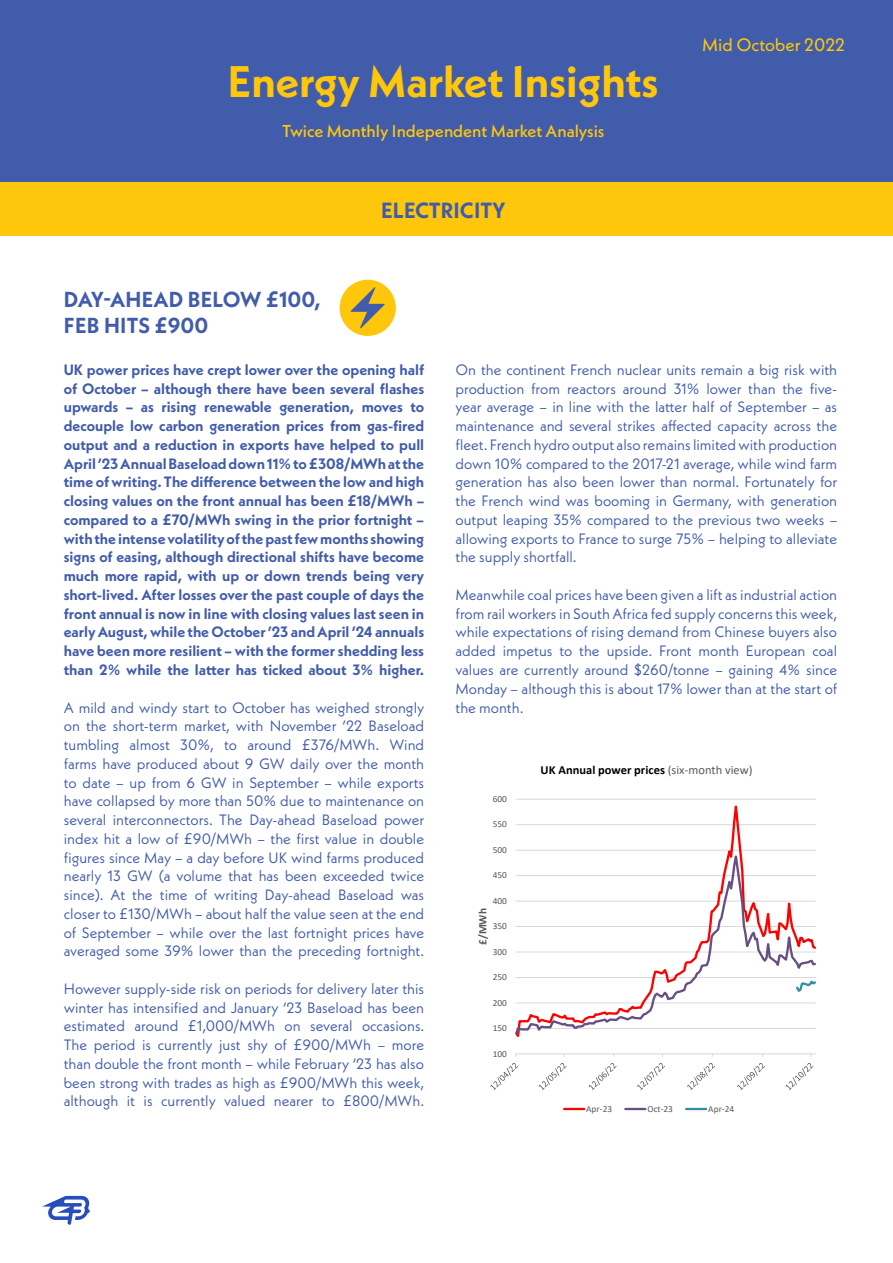
<style>
.page{position:relative;width:893px;height:1263px;background:#fff}
.page>*{position:absolute;margin:0;border:0;box-sizing:border-box;transform-origin:0 0}
.PAGE_HEADER_BLUE_PAG{font:700 44.1px "Neue Kabel";color:#fec70c}
.t1{font:700 21.9px "Neue Kabel";color:#415caa}
.t2{font:700 21.75px "Neue Kabel";letter-spacing:.01em;color:#415caa}
.t3{font:18px "Neue Kabel";color:#fec70c}
.PAGE_HEADER_BLUE_PAG-2{font:500 17.25px "Neue Kabel";color:#fec70c}
.Body_Copy_White_Page{font:15px/18.8px "Neue Kabel";color:#415caa;text-align:justify}
.Body_Copy_White_Page-2{font:700 15px/18.8px "Neue Kabel";color:#415caa;text-align:justify}
.t4{font:700 12.3px "Calibri";letter-spacing:.005em;color:#000}
.t5{font:700 11.55px "Calibri";color:#595959}
.t6{font:9.3px "Calibri";color:#595959}
.s1{font-weight:400;color:#595959}
</style>
<div class="page">
<div style="left:0;top:0;width:893px;height:182px;background:#415caa"></div>
<svg style="left:42px;top:1196px;width:48px;height:29px"></svg>
<svg style="left:490px;top:798px;width:326px;height:313px"></svg>
<div style="left:0;top:182px;width:893px;height:54px;background:#fec70c"></div>
<div style="left:340px;top:280px;width:56px;height:56px;background:#fec70c;border-radius:50%"></div>
<svg style="left:351px;top:287px;width:34px;height:41px"></svg>
<p class="PAGE_HEADER_BLUE_PAG" style="left:228px;top:53px;width:432px">Energy Market Insights</p>
<p class="PAGE_HEADER_BLUE_PAG-2" style="left:282px;top:120px;width:324px">Twice Monthly Independent Market Analysis</p>
<p class="t2" style="left:64px;top:285px;width:259px">DAY-AHEAD BELOW £100,</p>
<p class="t2" style="left:64px;top:311px;width:146px">FEB HITS £900</p>
<p class="t1" style="left:381px;top:196px;width:126px">ELECTRICITY</p>
<p class="t3" style="left:702px;top:34px;width:144px">Mid October 2022</p>
<p class="Body_Copy_White_Page-2" style="left:64px;top:360px;width:362px">UK power prices have crept lower over the opening half of October – although there have been several flashes upwards – as rising renewable generation, moves to decouple low carbon generation prices from gas-fired output and a reduction in exports have helped to pull April ’23 Annual Baseload down 11% to £308/MWh at the time of writing. The difference between the low and high closing values on the front annual has been £18/MWh – compared to a £70/MWh swing in the prior fortnight – with the intense volatility of the past few months showing signs of easing, although directional shifts have become much more rapid, with up or down trends being very short-lived. After losses over the past couple of days the front annual is now in line with closing values last seen in early August, while the October ’23 and April ’24 annuals have been more resilient – with the former shedding less than 2% while the latter has ticked about 3% higher.</p>
<p class="Body_Copy_White_Page" style="left:64px;top:698px;width:362px">A mild and windy start to October has weighed strongly on the short-term market, with November ’22 Baseload tumbling almost 30%, to around £376/MWh. Wind farms have produced about 9 GW daily over the month to date – up from 6 GW in September – while exports have collapsed by more than 50% due to maintenance on several interconnectors. The Day-ahead Baseload power index hit a low of £90/MWh – the first value in double figures since May – a day before UK wind farms produced nearly 13 GW (a volume that has been exceeded twice since). At the time of writing Day-ahead Baseload was closer to £130/MWh – about half the value seen at the end of September – while over the last fortnight prices have averaged some 39% lower than the preceding fortnight.</p>
<p class="Body_Copy_White_Page" style="left:64px;top:979px;width:362px">However supply-side risk on periods for delivery later this winter has intensified and January ’23 Baseload has been estimated around £1,000/MWh on several occasions.<br>The period is currently just shy of £900/MWh – more than double the front month – while February ’23 has also been strong with trades as high as £900/MWh this week, although it is currently valued nearer to £800/MWh.</p>
<p class="Body_Copy_White_Page" style="left:455px;top:360px;width:383px">On the continent French nuclear units remain a big risk with production from reactors around 31% lower than the five&shy;year average – in line with the latter half of September – as maintenance and several strikes affected capacity across the fleet. French hydro output also remains limited with production down 10% compared to the 2017-21 average, while wind farm generation has also been lower than normal. Fortunately for the French wind was booming in Germany, with generation output leaping 35% compared to the previous two weeks – allowing exports to France to surge 75% – helping to alleviate the supply shortfall.</p>
<p class="Body_Copy_White_Page" style="left:455px;top:585px;width:383px">Meanwhile coal prices have been given a lift as industrial action from rail workers in South Africa fed supply concerns this week, while expectations of rising demand from Chinese buyers also added impetus to the upside. Front month European coal values are currently around $260/tonne – gaining 4% since Monday – although this is about 17% lower than at the start of the month.</p>
<p class="t6" style="left:493px;top:792px;width:16px">600</p>
<p class="t6" style="left:493px;top:818px;width:16px">550</p>
<p class="t6" style="left:493px;top:843px;width:16px">500</p>
<p class="t6" style="left:493px;top:869px;width:16px">450</p>
<p class="t6" style="left:493px;top:894px;width:16px">400</p>
<p class="t5" style="left:474px;top:945px;width:38px;rotate:-90deg">£/MWh</p>
<p class="t6" style="left:493px;top:920px;width:16px">350</p>
<p class="t6" style="left:493px;top:945px;width:16px">300</p>
<p class="t6" style="left:493px;top:970px;width:16px">250</p>
<p class="t6" style="left:493px;top:996px;width:16px">200</p>
<p class="t6" style="left:493px;top:1021px;width:16px">150</p>
<p class="t6" style="left:493px;top:1047px;width:16px">100</p>
<p class="t4" style="left:541px;top:761px;width:213px">UK Annual power prices <span class="s1">(six-month view)</span></p>
<p class="t6" style="left:586px;top:1102px;width:27px">Apr-23</p>
<p class="t6" style="left:647px;top:1102px;width:27px">Oct-23</p>
<p class="t6" style="left:708px;top:1102px;width:27px">Apr-24</p>
</div>
